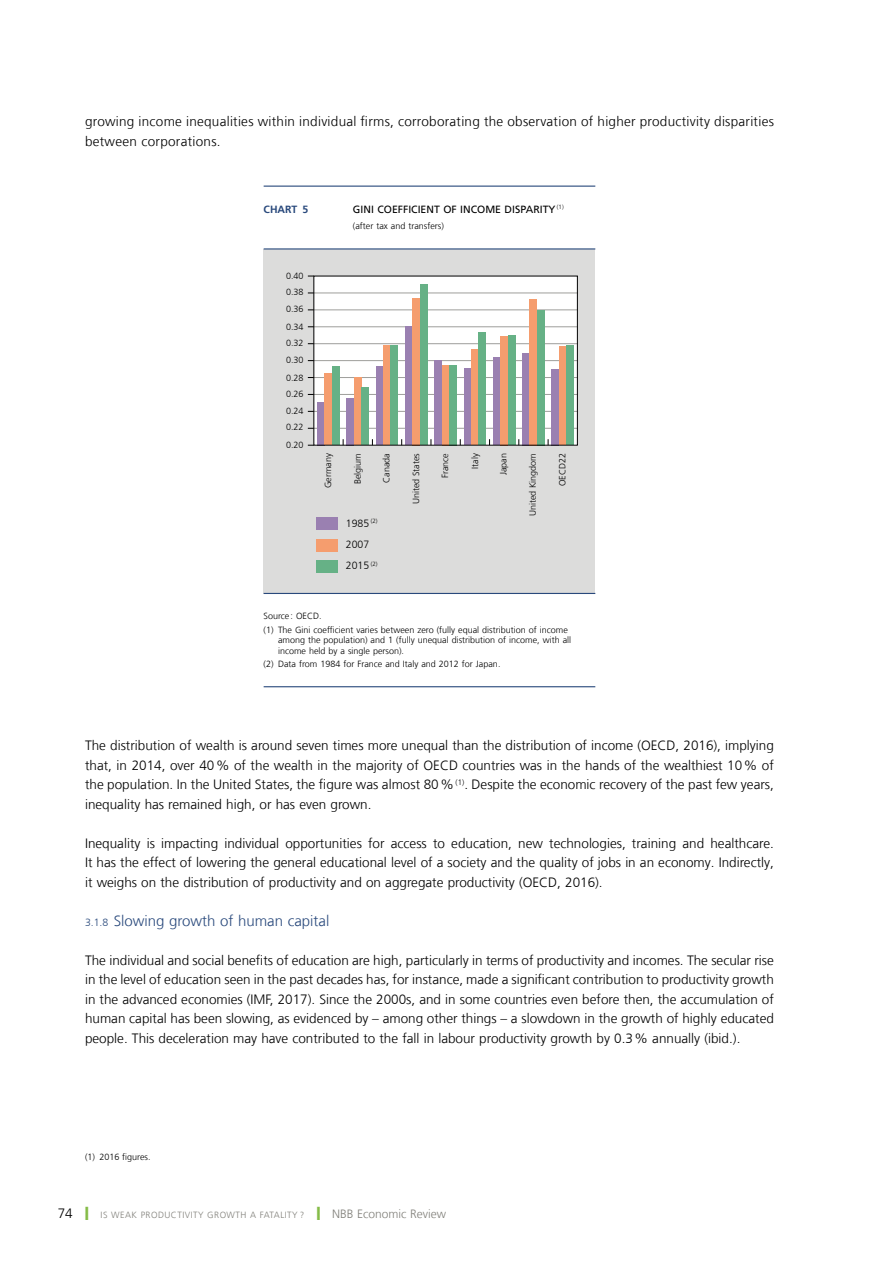
<style>
.page{position:relative;width:893px;height:1263px;background:#fff}
.page>*{position:absolute;margin:0;border:0;box-sizing:border-box;transform-origin:0 0}
.t1{font:300 15px "Frutiger LT Com";color:#29497c}
.t2{font:300 13.5px/19.5px "Frutiger LT Com";color:#000;text-align:justify}
.t3{font:300 13.5px/19.5px "Frutiger LT Com";letter-spacing:.02em;color:#000}
.t4{font:10.5px "Frutiger LT Com";color:#000}
.t5{font:300 10.5px/21.3px "Frutiger LT Com";color:#000}
.t6{font:700 10.5px "Frutiger LT Com";color:#29497c}
.t7{font:300 9px/13.5px "Frutiger LT Com";color:#000}
.t8{font:300 9px "Frutiger LT Com";letter-spacing:.05em;color:#81807a}
.s1{font-size:10.5px}
.s2{font-size:13.5px;color:#000}
.s3{color:#85bc48}
.s4{font-size:12px}
</style>
<div class="page">
<div style="left:264px;top:249px;width:331px;height:344px;background:#dcdcdb"></div>
<hr style="left:264px;top:186px;width:331px;height:1px;background:#29497c">
<hr style="left:264px;top:686px;width:331px;height:1px;background:#29497c">
<hr style="left:264px;top:248px;width:331px;height:1px;background:#29497c">
<hr style="left:264px;top:593px;width:331px;height:1px;background:#29497c">
<div style="left:314px;top:276px;width:263px;height:169px;background:#fff"></div>
<hr style="left:314px;top:428px;width:263px;height:1px;background:#9e9e9b">
<hr style="left:314px;top:411px;width:263px;height:1px;background:#9e9e9b">
<hr style="left:314px;top:394px;width:263px;height:1px;background:#9e9e9b">
<hr style="left:314px;top:377px;width:263px;height:1px;background:#9e9e9b">
<hr style="left:314px;top:360px;width:263px;height:1px;background:#9e9e9b">
<hr style="left:314px;top:343px;width:263px;height:1px;background:#9e9e9b">
<hr style="left:314px;top:326px;width:263px;height:1px;background:#9e9e9b">
<hr style="left:314px;top:309px;width:263px;height:1px;background:#9e9e9b">
<hr style="left:314px;top:293px;width:263px;height:1px;background:#9e9e9b">
<div style="left:317px;top:402px;width:8px;height:43px;background:#9a80b1"></div>
<div style="left:325px;top:373px;width:7px;height:72px;background:#f59d6e"></div>
<div style="left:332px;top:366px;width:7px;height:79px;background:#66b186"></div>
<div style="left:347px;top:398px;width:7px;height:47px;background:#9a80b1"></div>
<div style="left:354px;top:377px;width:7px;height:68px;background:#f59d6e"></div>
<div style="left:361px;top:388px;width:8px;height:57px;background:#66b186"></div>
<div style="left:376px;top:366px;width:7px;height:79px;background:#9a80b1"></div>
<div style="left:383px;top:345px;width:8px;height:100px;background:#f59d6e"></div>
<div style="left:391px;top:345px;width:7px;height:100px;background:#66b186"></div>
<div style="left:405px;top:327px;width:8px;height:118px;background:#9a80b1"></div>
<div style="left:413px;top:298px;width:7px;height:147px;background:#f59d6e"></div>
<div style="left:420px;top:284px;width:7px;height:161px;background:#66b186"></div>
<div style="left:435px;top:361px;width:7px;height:84px;background:#9a80b1"></div>
<div style="left:442px;top:365px;width:7px;height:80px;background:#f59d6e"></div>
<div style="left:449px;top:365px;width:8px;height:80px;background:#66b186"></div>
<div style="left:464px;top:368px;width:7px;height:77px;background:#9a80b1"></div>
<div style="left:471px;top:350px;width:8px;height:95px;background:#f59d6e"></div>
<div style="left:479px;top:333px;width:7px;height:112px;background:#66b186"></div>
<div style="left:493px;top:357px;width:7px;height:88px;background:#9a80b1"></div>
<div style="left:500px;top:336px;width:8px;height:109px;background:#f59d6e"></div>
<div style="left:508px;top:335px;width:7px;height:110px;background:#66b186"></div>
<div style="left:522px;top:353px;width:8px;height:92px;background:#9a80b1"></div>
<div style="left:530px;top:299px;width:7px;height:146px;background:#f59d6e"></div>
<div style="left:537px;top:310px;width:7px;height:135px;background:#66b186"></div>
<div style="left:552px;top:369px;width:7px;height:76px;background:#9a80b1"></div>
<div style="left:559px;top:346px;width:7px;height:99px;background:#f59d6e"></div>
<div style="left:566px;top:345px;width:8px;height:100px;background:#66b186"></div>
<div style="left:316px;top:517px;width:21px;height:13px;background:#9a80b1"></div>
<div style="left:316px;top:539px;width:21px;height:12px;background:#f59d6e"></div>
<div style="left:316px;top:560px;width:21px;height:13px;background:#66b186"></div>
<p class="t3" style="left:85px;top:111px;width:690px">growing income inequalities within individual firms, corroborating the observation of higher productivity disparities between corporations.</p>
<p class="t6" style="left:264px;top:203px;width:46px">Chart 5</p>
<p class="t4" style="left:353px;top:203px;width:212px">GINI COEFFICIENT OF INCOME DISPARITY <sup>(1)</sup></p>
<p class="t7" style="left:353px;top:219px;width:92px">(after tax and transfers)</p>
<p class="t7" style="left:286px;top:269px;width:19px">0.40</p>
<p class="t7" style="left:286px;top:285px;width:19px">0.38</p>
<p class="t7" style="left:286px;top:302px;width:19px">0.36</p>
<p class="t7" style="left:286px;top:320px;width:19px">0.34</p>
<p class="t7" style="left:286px;top:336px;width:19px">0.32</p>
<p class="t7" style="left:286px;top:353px;width:19px">0.30</p>
<p class="t7" style="left:286px;top:371px;width:19px">0.28</p>
<p class="t7" style="left:286px;top:387px;width:19px">0.26</p>
<p class="t7" style="left:286px;top:404px;width:19px">0.24</p>
<p class="t7" style="left:286px;top:420px;width:19px">0.22</p>
<p class="t7" style="left:286px;top:438px;width:19px">0.20</p>
<p class="t7" style="left:321px;top:488px;width:36px;rotate:-90deg">Germany</p>
<p class="t7" style="left:351px;top:484px;width:33px;rotate:-90deg">Belgium</p>
<p class="t7" style="left:380px;top:483px;width:31px;rotate:-90deg">Canada</p>
<p class="t7" style="left:409px;top:504px;width:53px;rotate:-90deg">United States</p>
<p class="t7" style="left:438px;top:478px;width:26px;rotate:-90deg">France</p>
<p class="t7" style="left:468px;top:469px;width:17px;rotate:-90deg">Italy</p>
<p class="t7" style="left:496px;top:475px;width:24px;rotate:-90deg">Japan</p>
<p class="t7" style="left:526px;top:516px;width:65px;rotate:-90deg">United Kingdom</p>
<p class="t7" style="left:556px;top:486px;width:35px;rotate:-90deg">OECD22</p>
<p class="t5" style="left:346px;top:512px;width:33px">1985 <sup>(2)<br></sup>2007<br>2015 <sup>(2)</sup></p>
<p class="t7" style="left:264px;top:609px;width:306px">Source : OEC D.<br>(1) The Gini coefficient varies between zero (fully equal distribution of income</p>
<p class="t7" style="left:278px;top:635px;width:295px;line-height:10.5px">among the population) and 1 (fully unequal distribution of income, with all income held by a single person).</p>
<p class="t7" style="left:264px;top:657px;width:238px">(2) Data from 1984 for France and Italy and 2012 for Japan.</p>
<p class="t2" style="left:85px;top:735px;width:690px">The distribution of wealth is around seven times more unequal than the distribution of income (OECD, 2016), implying that, in 2014, over 40% of the wealth in the majority of OECD countries was in the hands of the wealthiest 10% of the population. In the U nited States, the figure was almost 80% <sup>(1)</sup>. Despite the economic recovery of the past few years, inequality has remained high, or has even grown.</p>
<p class="t2" style="left:85px;top:833px;width:690px">Inequality is impacting individual opportunities for access to education, new technologies, training and healthcare.<br>It has the effect of lowering the general educational level of a society and the quality of jobs in an economy. Indirectly, it weighs on the distribution of productivity and on aggregate productivity (OECD, 2016).</p>
<p class="t1" style="left:85px;top:911px;width:246px"><span class="s1">3.1.8</span> Slowing growth of human capital</p>
<p class="t2" style="left:85px;top:950px;width:690px">The individual and social benefits of education are high, particularly in terms of productivity and incomes. The secular rise in the level of education seen in the past decades has, for instance, made a significant contribution to productivity growth in the advanced economies (IMF, 2017). Since the 2000s, and in some countries even before then, the accumulation of human capital has been slowing, as evidenced by – among other things – a slowdown in the growth of highly educated people. This deceleration may have contributed to the fall in labour productivity growth by 0.3% annually (ibid.).</p>
<p class="t7" style="left:85px;top:1150px;width:67px">(1) 2016 figures.</p>
<p class="t8" style="left:58px;top:1209px;width:61px"><span class="s2">74</span> <span class="s3">❙</span> Is weak</p>
<p class="t8" style="left:141px;top:1209px;width:307px">productivity growth a fatality ? <span class="s3">❙</span> <span class="s4">NBB Economic Review</span></p>
</div>
